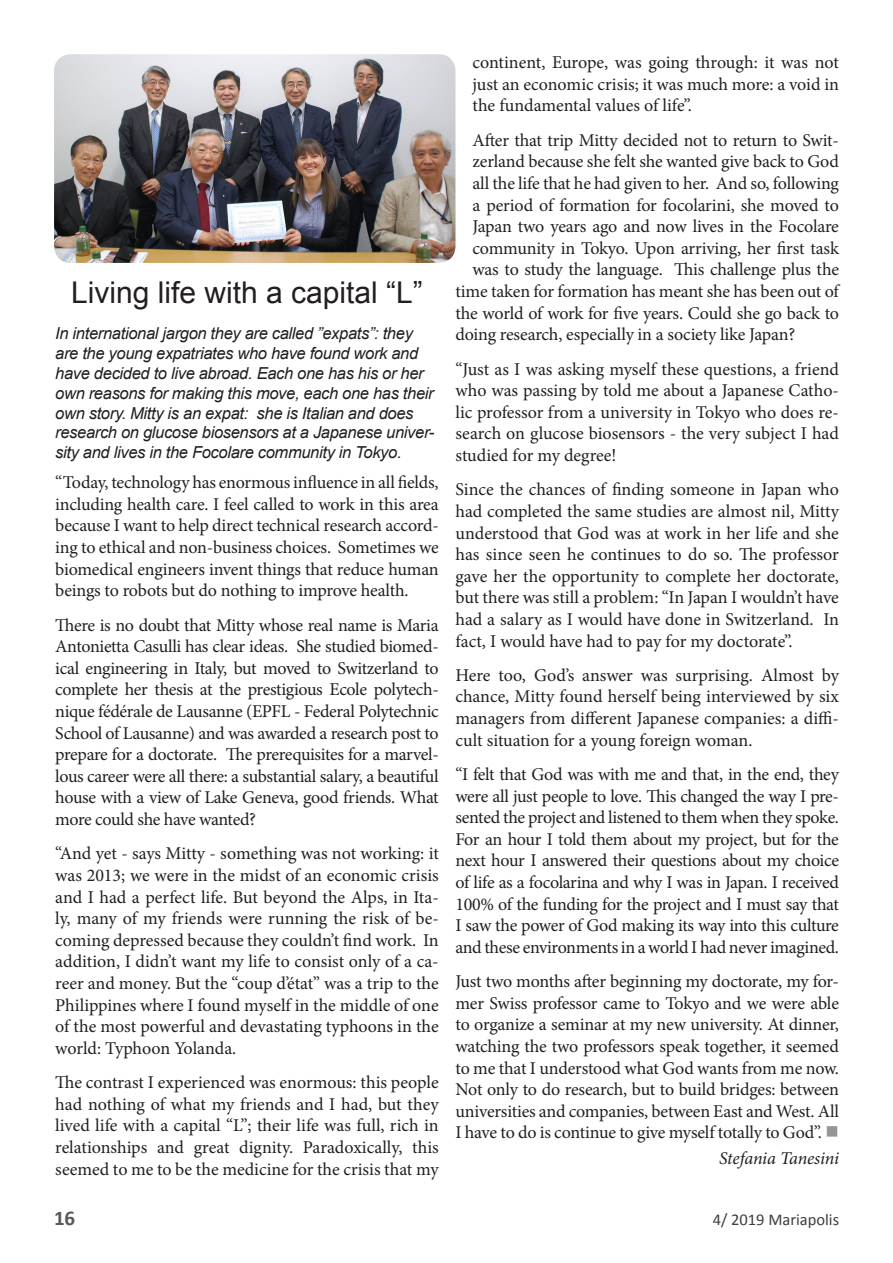
<style>
.page{position:relative;width:893px;height:1263px;background:#fff}
.page>*{position:absolute;margin:0;border:0;box-sizing:border-box;transform-origin:0 0}
.t1{font:30px "Arial";color:#231f20}
.t2{font:700 21px "Calibri";color:#57585a}
.t3{font:18px/21.6px "Minion Pro";letter-spacing:-.01em;color:#231f20;text-align:justify}
.t4{font:italic 18px "Minion Pro";letter-spacing:-.01em;color:#231f20}
.t5{font:italic 16.5px/19.8px "Arial";letter-spacing:-.02em;color:#231f20}
.t6{font:16.5px "Calibri";color:#3e3e3f}
.s1{color:#939598}
</style>
<div class="page">
<img style="left:54px;top:54px;width:401px;height:209px">
<h1 class="t1" style="left:71px;top:272px;width:353px">Living life with a capital “L”</h1>
<p class="t5" style="left:55px;top:324px;width:381px">In international jargon they are called ”expats”: they are the young expatriates who have found work and have decided to live abroad. Each one has his or her own reasons for making this move, each one has their own story. Mitty is an expat: she is Italian and does research on glucose biosensors at a Japanese univer&shy;sity and lives in the Focolare community in Tokyo.</p>
<p class="t3" style="left:55px;top:472px;width:385px">“Today, technology has enormous influence in all fields, including health care. I feel called to work in this area because I want to help direct technical research accord&shy;ing to ethical and non-business choices. Sometimes we biomedical engineers invent things that reduce human beings to robots but do nothing to improve health.</p>
<p class="t3" style="left:55px;top:614px;width:385px">There is no doubt that Mitty whose real name is Maria Antonietta Casulli has clear ideas. She studied biomed&shy;ical engineering in Italy, but moved to Switzerland to complete her thesis at the prestigious Ecole polytech&shy;nique fédérale de Lausanne (EPFL - Federal Polytechnic School of Lausanne) and was awarded a research post to prepare for a doctorate. The prerequisites for a marvel&shy;lous career were all there: a substantial salary, a beautiful house with a view of Lake Geneva, good friends. What more could she have wanted?</p>
<p class="t3" style="left:55px;top:843px;width:385px">“And yet - says Mitty - something was not working: it was 2013; we were in the midst of an economic crisis and I had a perfect life. But beyond the Alps, in Ita&shy;ly, many of my friends were running the risk of be&shy;coming depressed because they couldn’t find work. In addition, I didn’t want my life to consist only of a ca&shy;reer and money. But the “coup d’état” was a trip to the Philippines where I found myself in the middle of one of the most powerful and devastating typhoons in the world: Typhoon Yolanda.</p>
<p class="t3" style="left:55px;top:1072px;width:385px">The contrast I experienced was enormous: this people had nothing of what my friends and I had, but they lived life with a capital “L”; their life was full, rich in relationships and great dignity. Paradoxically, this seemed to me to be the medicine for the crisis that my</p>
<p class="t3" style="left:472px;top:52px;width:368px">continent, Europe, was going through: it was not just an economic crisis; it was much more: a void in the fundamental values of life”.</p>
<p class="t3" style="left:472px;top:129px;width:368px">After that trip Mitty decided not to return to Swit-</p>
<p class="t3" style="left:472px;top:151px;width:368px">zerland because she felt she wanted give back to God</p>
<p class="t3" style="left:472px;top:172px;width:368px">all the life that he had given to her. And so, following</p>
<p class="t3" style="left:472px;top:194px;width:368px">a period of formation for focolarini, she moved to</p>
<p class="t3" style="left:472px;top:216px;width:368px">Japan two years ago and now lives in the Focolare</p>
<p class="t3" style="left:472px;top:237px;width:368px">community in Tokyo. Upon arriving, her first task</p>
<p class="t3" style="left:472px;top:259px;width:368px">was to study the language. This challenge plus the</p>
<p class="t3" style="left:455px;top:280px;width:385px">time taken for formation has meant she has been out of</p>
<p class="t3" style="left:455px;top:302px;width:385px">the world of work for five years. Could she go back to</p>
<p class="t3" style="left:455px;top:324px;width:341px">doing research, especially in a society like Japan?</p>
<p class="t3" style="left:455px;top:358px;width:385px">“Just as I was asking myself these questions, a friend who was passing by told me about a Japanese Catho&shy;lic professor from a university in Tokyo who does re&shy;search on glucose biosensors - the very subject I had studied for my degree!</p>
<p class="t3" style="left:455px;top:479px;width:385px">Since the chances of finding someone in Japan who had completed the same studies are almost nil, Mitty understood that God was at work in her life and she has since seen he continues to do so. The professor gave her the opportunity to complete her doctorate, but there was still a problem: “In Japan I wouldn’t have had a salary as I would have done in Switzerland. In fact, I would have had to pay for my doctorate”.</p>
<p class="t3" style="left:455px;top:664px;width:385px">Here too, God’s answer was surprising. Almost by chance, Mitty found herself being interviewed by six managers from different Japanese companies: a diffi&shy;cult situation for a young foreign woman.</p>
<p class="t3" style="left:455px;top:763px;width:385px">“I felt that God was with me and that, in the end, they were all just people to love. This changed the way I pre&shy;sented the project and listened to them when they spoke.<br>For an hour I told them about my project, but for the next hour I answered their questions about my choice of life as a focolarina and why I was in Japan. I received 100% of the funding for the project and I must say that I saw the power of God making its way into this culture and these environments in a world I had never imagined.</p>
<p class="t3" style="left:455px;top:971px;width:385px">Just two months after beginning my doctorate, my for&shy;mer Swiss professor came to Tokyo and we were able to organize a seminar at my new university. At dinner, watching the two professors speak together, it seemed to me that I understood what God wants from me now.<br>Not only to do research, but to build bridges: between universities and companies, between East and West. All I have to do is continue to give myself totally to God”. <span class="s1">■</span></p>
<p class="t4" style="left:719px;top:1146px;width:121px">Stefania Tanesini</p>
<p class="t2" style="left:54px;top:1204px;width:23px">16</p>
<p class="t6" style="left:713px;top:1208px;width:128px">4/ 2019 Mariapolis</p>
</div>
